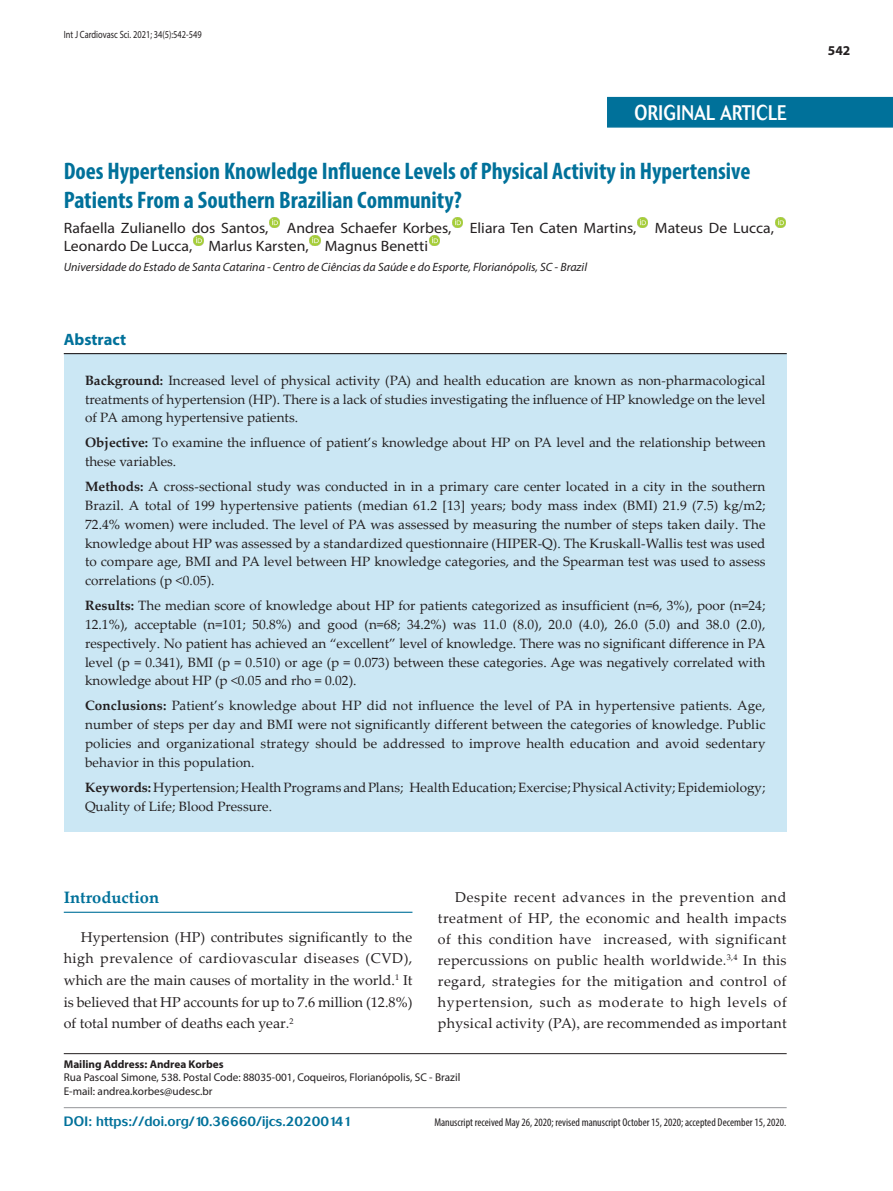
<style>
.page{position:relative;width:893px;height:1191px;background:#fff}
.page>*{position:absolute;margin:0;border:0;box-sizing:border-box;transform-origin:0 0}
._1_-_Titulo{font:700 condensed 24px/28.8px "Myriad Pro";color:#00719a}
.t1{font:500 21px "Cosmos";letter-spacing:.02em;color:#fff;scale:.8 1}
._1_-_Titulo-materia{font:700 16.5px "Palatino Linotype";color:#00719a}
.t2{font:700 16.5px "Myriad Pro";color:#00719a}
._3_-_Autores{font:15px/18px "Myriad Pro";color:#231f20;scale:1.05 1}
._4_-_Texto-Basico{font:14.25px/21px "Palatino Linotype";color:#231f20;text-align:justify}
._8_-_Resumo-portugue{font:13.5px/18.8px "Palatino Linotype";color:#231f20;text-align:justify}
._6_-_DOI{font:500 13.5px "Cosmos";color:#00719a}
.t3{font:700 13.5px "Myriad Pro";color:#231f20}
._4_-_Instituicao{font:italic 12px "Myriad Pro";color:#231f20}
._5_-_Correspondencia{font:11.25px/13.5px "Myriad Pro";color:#231f20}
._7_-_Artigo-recebido{font:condensed 11.25px "Myriad Pro";color:#231f20}
._5_-_Correspondencia-2{font:700 11.25px "Myriad Pro";color:#231f20}
.t4{font:10.5px "Myriad Pro";color:#231f20;scale:.8 1}
.s1{font-weight:700}
.s2{font-family:"Times New Roman"}
</style>
<div class="page">
<hr style="left:64px;top:911px;width:348px;height:1px;background:#00719a">
<div style="left:607px;top:97px;width:286px;height:31px;background:#00719a"></div>
<svg style="left:270px;top:217px;width:10px;height:11px"></svg>
<svg style="left:453px;top:217px;width:10px;height:11px"></svg>
<svg style="left:638px;top:217px;width:10px;height:11px"></svg>
<svg style="left:775px;top:217px;width:10px;height:11px"></svg>
<svg style="left:194px;top:235px;width:10px;height:11px"></svg>
<svg style="left:310px;top:235px;width:10px;height:11px"></svg>
<svg style="left:429px;top:235px;width:10px;height:11px"></svg>
<hr style="left:64px;top:1053px;width:723px;height:1px;background:#231f20">
<hr style="left:64px;top:1107px;width:723px;height:1px;background:#939598">
<div style="left:64px;top:353px;width:723px;height:479px;background:#cbe7f4"></div>
<hr style="left:64px;top:353px;width:723px;height:1px;background:#231f20">
<p class="t4" style="left:64px;top:28px;width:174px">Int J Cardiovasc Sci. 2021; 34(5):542-549</p>
<h2 class="t1" style="left:634px;top:100px;width:192px">ORIGINAL ARTICLE</h2>
<p class="_1_-_Titulo" style="left:64px;top:156px;width:688px">Does Hypertension Knowledge Influence Levels of Physical Activity in Hypertensive<br>Patients From a Southern Brazilian Community?</p>
<p class="_3_-_Autores" style="left:64px;top:218px;width:678px">Rafaella Zulianello dos Santos, Andrea Schaefer Korbes, Eliara Ten Caten Martins, Mateus De Lucca,<br>Leonardo De Lucca, Marlus Karsten, Magnus Benetti</p>
<p class="_4_-_Instituicao" style="left:64px;top:260px;width:525px">Universidade do Estado de Santa Catarina - Centro de Ciências da Saúde e do Esporte, Florianópolis, SC - Brazil</p>
<p class="t2" style="left:64px;top:329px;width:64px">Abstract</p>
<p class="_8_-_Resumo-portugue" style="left:85px;top:370px;width:682px"><span class="s1">Background:</span> Increased level of physical activity (PA) and health education are known as non-pharmacological treatments of hypertension (HP). There is a lack of studies investigating the influence of HP knowledge on the level of PA among hypertensive patients.</p>
<p class="_8_-_Resumo-portugue" style="left:85px;top:433px;width:682px"><span class="s1">Objective:</span> To examine the influence of patient’s knowledge about HP on PA level and the relationship between these variables.</p>
<p class="_8_-_Resumo-portugue" style="left:85px;top:477px;width:682px"><span class="s1">Methods:</span> A cross-sectional study was conducted in in a primary care center located in a city in the southern Brazil. A total of 199 hypertensive patients (median 61.2 [13] years; body mass index (BMI) 21.9 (7.5) kg/m2; 72.4% women) were included. The level of PA was assessed by measuring the number of steps taken daily. The knowledge about HP was assessed by a standardized questionnaire (HIPER-Q). The Kruskall-Wallis test was used to compare age, BMI and PA level between HP knowledge categories, and the Spearman test was used to assess correlations (p &lt;0.05).</p>
<p class="_8_-_Resumo-portugue" style="left:85px;top:596px;width:682px"><span class="s1">Results:</span> The median score of knowledge about HP for patients categorized as insufficient (n=6, 3%), poor (n=24; 12.1%), acceptable (n=101; 50.8%) and good (n=68; 34.2%) was 11.0 (8.0), 20.0 (4.0), 26.0 (5.0) and 38.0 (2.0), respectively. No patient has achieved an “excellent” level of knowledge. There was no significant difference in PA level (p = 0.341), BMI (p = 0.510) or age (p = 0.073) between these categories. Age was negatively correlated with knowledge about HP (p &lt;0.05 and rho = 0.02).</p>
<p class="_8_-_Resumo-portugue" style="left:85px;top:696px;width:682px"><span class="s1">Conclusions:</span> Patient’s knowledge about HP did not influence the level of PA in hypertensive patients. Age, number of steps per day and BMI were not significantly different between the categories of knowledge. Public policies and organizational strategy should be addressed to improve health education and avoid sedentary behavior in this population.</p>
<p class="_8_-_Resumo-portugue" style="left:85px;top:777px;width:682px"><span class="s1">Keywords:</span> Hypertension; Health Programs and Plans; Health Education; Exercise; Physical Activity; Epidemiology;<br>Quality of Life; Blood Pressure.</p>
<p class="_1_-_Titulo-materia" style="left:64px;top:886px;width:97px">Introduction</p>
<p class="_4_-_Texto-Basico" style="left:64px;top:925px;width:350px;line-height:21.6px;text-indent:17px">Hypertension (HP) contributes significantly to the high prevalence of cardiovascular diseases (CVD), which are the main causes of mortality in the world.<sup>1</sup> It is believed that HP accounts for up to 7.6 million (12.8%) of total number of deaths each year<span class="s2">.</span><sup>2</sup></p>
<p class="_4_-_Texto-Basico" style="left:438px;top:885px;width:350px;text-indent:17px">Despite recent advances in the prevention and treatment of HP, the economic and health impacts of this condition have increased, with significant repercussions on public health worldwide<span class="s2">.</span><sup>3,4</sup> In this regard, strategies for the mitigation and control of hypertension, such as moderate to high levels of physical activity (PA)<span class="s2">,</span> are recommended as important</p>
<p class="_5_-_Correspondencia-2" style="left:64px;top:1056px;width:161px">Mailing Address: Andrea Korbes</p>
<p class="_5_-_Correspondencia" style="left:64px;top:1070px;width:398px">Rua Pascoal Simone, 538. Postal Code: 88035-001, Coqueiros, Florianópolis, SC - Brazil<br>E-mail: andrea.korbes@udesc.br</p>
<p class="_7_-_Artigo-recebido" style="left:434px;top:1115px;width:354px">Manuscript received May 26, 2020; revised manuscript October 15, 2020; accepted December 15, 2020.</p>
<p class="_6_-_DOI" style="left:64px;top:1113px;width:290px">DOI: https://doi.org/10.36660/ijcs.20200141</p>
<p class="t3" style="left:828px;top:42px;width:24px">542</p>
</div>
